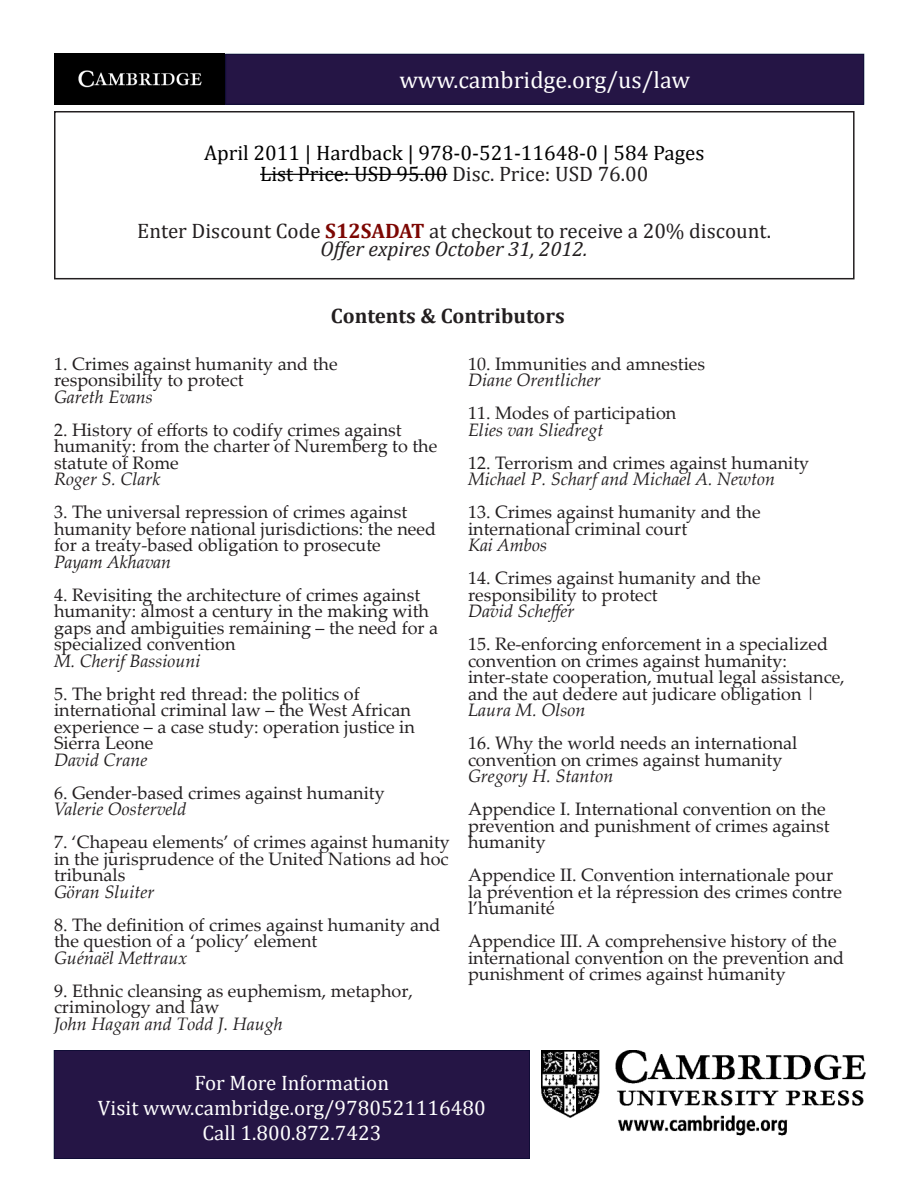
<style>
.page{position:relative;width:918px;height:1188px;background:#fff}
.page>*{position:absolute;margin:0;border:0;box-sizing:border-box;transform-origin:0 0}
.t1{font:24px "Cambria";color:#fff}
.t2{font:21px "Cambria";color:#231f20}
.t3{font:21px "Cambria";color:#fff}
.t4{font:21px "Cambria";color:#000}
.t5{font:italic 21px "Cambria";color:#231f20}
.t6{font:700 21px "Cambria";color:#231f20}
.t7{font:18px/16.5px "Palatino Linotype";color:#231f20}
.t8{font:italic 18px "Palatino Linotype";color:#231f20}
.s1{color:#000}
.s2{font-weight:700;color:#7d0703}
</style>
<div class="page">
<img style="left:54px;top:54px;width:170px;height:50px">
<div style="left:226px;top:54px;width:638px;height:50px;background:#251545"></div>
<div style="left:54px;top:1050px;width:476px;height:109px;background:#251545"></div>
<hr style="left:260px;top:174px;width:187px;height:1px;background:#000">
<div style="left:54px;top:111px;width:801px;height:168px;border:2px solid #231f20"></div>
<img style="left:541px;top:1050px;width:325px;height:86px">
<p class="t1" style="left:399px;top:66px;width:292px">www.cambridge.org/us/law</p>
<p class="t4" style="left:204px;top:141px;width:502px">April 2011 | Hardback | 978-0-521-11648-0 | 584 Pages</p>
<p class="t2" style="left:260px;top:162px;width:390px"><span class="s1">List Price: USD 95.00</span> Disc. Price: USD 76.00</p>
<p class="t2" style="left:137px;top:219px;width:635px">Enter Discount Code <span class="s2">S12SADAT</span> at checkout to receive a 20% discount.</p>
<p class="t5" style="left:321px;top:234px;width:269px">Offer expires October 31, 2012.</p>
<p class="t6" style="left:331px;top:301px;width:235px">Contents &amp; Contributors</p>
<p class="t7" style="left:54px;top:355px;width:285px">1. Crimes against humanity and the</p>
<p class="t7" style="left:54px;top:371px;width:191px">responsibility to protect</p>
<p class="t8" style="left:54px;top:384px;width:100px">Gareth Evans</p>
<p class="t7" style="left:54px;top:421px;width:385px">2. History of efforts to codify crimes against humanity: from the charter of Nuremberg to the statute of Rome</p>
<p class="t8" style="left:54px;top:466px;width:108px">Roger S. Clark</p>
<p class="t7" style="left:54px;top:503px;width:355px">3. The universal repression of crimes against</p>
<p class="t7" style="left:54px;top:520px;width:384px">humanity before national jurisdictions: the need for a treaty-based obligation to prosecute</p>
<p class="t8" style="left:54px;top:549px;width:119px">Payam Akhavan</p>
<p class="t7" style="left:54px;top:586px;width:386px">4. Revisiting the architecture of crimes against humanity: almost a century in the making with gaps and ambiguities remaining – the need for a specialized convention</p>
<p class="t8" style="left:54px;top:648px;width:148px">M. Cherif Bassiouni</p>
<p class="t7" style="left:54px;top:685px;width:307px">5. The bright red thread: the politics of</p>
<p class="t7" style="left:54px;top:701px;width:358px">international criminal law – the West African</p>
<p class="t7" style="left:54px;top:718px;width:362px">experience – a case study: operation justice in<br>Sierra Leone</p>
<p class="t8" style="left:54px;top:747px;width:95px">David Crane</p>
<p class="t7" style="left:54px;top:784px;width:332px">6. Gender-based crimes against humanity</p>
<p class="t8" style="left:54px;top:796px;width:134px">Valerie Oosterveld</p>
<p class="t7" style="left:54px;top:833px;width:398px;text-align:justify">7. ‘Chapeau elements’ of crimes against humanity in the jurisprudence of the United Nations ad hoc tribunals</p>
<p class="t8" style="left:54px;top:879px;width:102px">Göran Sluiter</p>
<p class="t7" style="left:54px;top:916px;width:388px">8. The definition of crimes against humanity and the question of a ‘policy’ element</p>
<p class="t8" style="left:54px;top:945px;width:135px">Guénaël Mettraux</p>
<p class="t7" style="left:54px;top:982px;width:361px">9. Ethnic cleansing as euphemism, metaphor, criminology and law</p>
<p class="t8" style="left:54px;top:1011px;width:230px">John Hagan and Todd J. Haugh</p>
<p class="t7" style="left:468px;top:355px;width:239px">10. Immunities and amnesties</p>
<p class="t8" style="left:468px;top:367px;width:134px">Diane Orentlicher</p>
<p class="t7" style="left:468px;top:404px;width:210px">11. Modes of participation</p>
<p class="t8" style="left:468px;top:417px;width:137px">Elies van Sliedregt</p>
<p class="t7" style="left:468px;top:454px;width:343px">12. Terrorism and crimes against humanity</p>
<p class="t8" style="left:468px;top:466px;width:309px">Michael P. Scharf and Michael A. Newton</p>
<p class="t7" style="left:468px;top:503px;width:294px">13. Crimes against humanity and the</p>
<p class="t7" style="left:468px;top:520px;width:221px">international criminal court</p>
<p class="t8" style="left:468px;top:532px;width:81px">Kai Ambos</p>
<p class="t7" style="left:468px;top:569px;width:294px">14. Crimes against humanity and the</p>
<p class="t7" style="left:468px;top:586px;width:191px">responsibility to protect</p>
<p class="t8" style="left:468px;top:598px;width:108px">David Scheffer</p>
<p class="t7" style="left:468px;top:635px;width:362px">15. Re-enforcing enforcement in a specialized convention on crimes against humanity:</p>
<p class="t7" style="left:468px;top:668px;width:378px">inter-state cooperation, mutual legal assistance, and the aut dedere aut judicare obligation |</p>
<p class="t8" style="left:468px;top:697px;width:119px">Laura M. Olson</p>
<p class="t7" style="left:468px;top:734px;width:331px">16. Why the world needs an international</p>
<p class="t7" style="left:468px;top:751px;width:316px">convention on crimes against humanity</p>
<p class="t8" style="left:468px;top:763px;width:147px">Gregory H. Stanton</p>
<p class="t7" style="left:468px;top:800px;width:363px">Appendice I. International convention on the prevention and punishment of crimes against humanity</p>
<p class="t7" style="left:468px;top:866px;width:376px">Appendice II. Convention internationale pour la prévention et la répression des crimes contre l’humanité</p>
<p class="t7" style="left:468px;top:932px;width:378px">Appendice III. A comprehensive history of the international convention on the prevention and punishment of crimes against humanity</p>
<p class="t3" style="left:195px;top:1070px;width:196px">For More Information</p>
<p class="t3" style="left:98px;top:1096px;width:389px">Visit www.cambridge.org/9780521116480</p>
<p class="t3" style="left:202px;top:1121px;width:180px">Call 1.800.872.7423</p>
</div>
